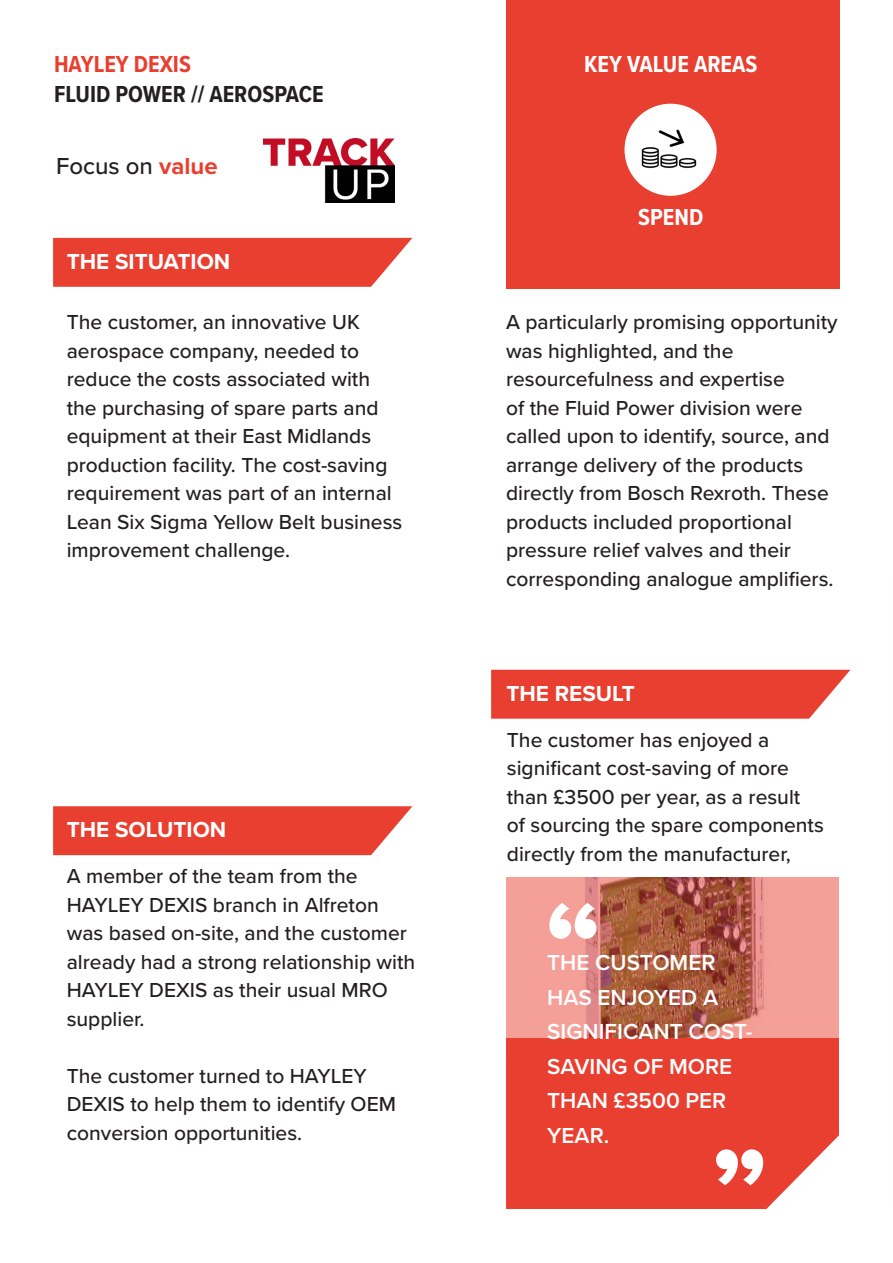
<style>
.page{position:relative;width:893px;height:1263px;background:#fff}
.page>*{position:absolute;margin:0;border:0;box-sizing:border-box;transform-origin:0 0}
.t1{font:112.5px "Proxima Nova Extrabld";color:#fff}
.t2{font:700 24px "Proxima Nova Cond";color:#231f20}
.t3{font:700 24px "Proxima Nova Cond";color:#fff}
.t4{font:500 24px "Proxima Nova";color:#231f20}
.t5{font:700 24px "Proxima Nova Cond";color:#e93f30}
.t6{font:600 22.5px/34.5px "Proxima Nova";color:#fff}
.t7{font:700 22.5px "Proxima Nova";color:#fff}
.t8{font:500 21px/28.5px "Proxima Nova";color:#231f20}
.s1{font-weight:700;color:#e93f30}
</style>
<div class="page">
<div style="left:506px;top:0;width:334px;height:289px;background:#e93f30"></div>
<svg style="left:53px;top:806px;width:359px;height:49px;background:#ea4a3c"></svg>
<svg style="left:53px;top:238px;width:359px;height:49px;background:#ea4a3c"></svg>
<div style="left:506px;top:1058px;width:333px;height:151px;background:#e93f30"></div>
<svg style="left:506px;top:877px;width:333px;height:181px;background:#d27667"></svg>
<div style="left:624px;top:104px;width:93px;height:92px;background:#fff;border-radius:50%"></div>
<img style="left:634px;top:115px;width:69px;height:65px">
<img style="left:264px;top:138px;width:131px;height:65px">
<svg style="left:491px;top:670px;width:359px;height:49px;background:#ea4b3d"></svg>
<p class="t5" style="left:54px;top:46px;width:138px">HAYLEY DEXIS</p>
<p class="t2" style="left:54px;top:76px;width:271px">FLUID POWER // AEROSPACE</p>
<p class="t4" style="left:56px;top:148px;width:163px">Focus on <span class="s1">value</span></p>
<p class="t7" style="left:67px;top:245px;width:165px">THE SITUATION</p>
<p class="t8" style="left:67px;top:307px;width:313px">The customer, an innovative UK aerospace company, needed to reduce the costs associated with the purchasing of spare parts and equipment at their East Midlands</p>
<p class="t8" style="left:67px;top:450px;width:337px">production facility. The cost-saving requirement was part of an internal Lean Six Sigma Yellow Belt business improvement challenge.</p>
<p class="t7" style="left:67px;top:812px;width:161px">THE SOLUTION</p>
<p class="t8" style="left:67px;top:861px;width:350px">A member of the team from the<br>HAYLEY DEXIS branch in Alfreton was based on-site, and the customer already had a strong relationship with<br>HAYLEY DEXIS as their usual MRO supplier.</p>
<p class="t8" style="left:67px;top:1060px;width:331px">The customer turned to HAYLEY<br>DEXIS to help them to identify OEM conversion opportunities.</p>
<p class="t3" style="left:584px;top:46px;width:175px">KEY VALUE AREAS</p>
<p class="t3" style="left:638px;top:199px;width:67px">SPEND</p>
<p class="t8" style="left:506px;top:307px;width:333px">A particularly promising opportunity was highlighted, and the resourcefulness and expertise<br>of the Fluid Power division were called upon to identify, source, and arrange delivery of the products directly from Bosch Rexroth. These products included proportional pressure relief valves and their corresponding analogue amplifiers.</p>
<p class="t7" style="left:506px;top:677px;width:130px">THE RESULT</p>
<p class="t8" style="left:507px;top:725px;width:318px">The customer has enjoyed a significant cost-saving of more than £3500 per year, as a result<br>of sourcing the spare components directly from the manufacturer,</p>
<p class="t1" style="left:546px;top:858px;width:57px">“</p>
<p class="t6" style="left:547px;top:945px;width:207px">THE CUSTOMER<br>HAS ENJOYED A<br>SIGNIFICANT COST-<br>SAVING OF MORE<br>THAN £3500 PER<br>YEAR.</p>
<p class="t1" style="left:767px;top:1230px;width:57px;rotate:-180deg">“</p>
</div>
